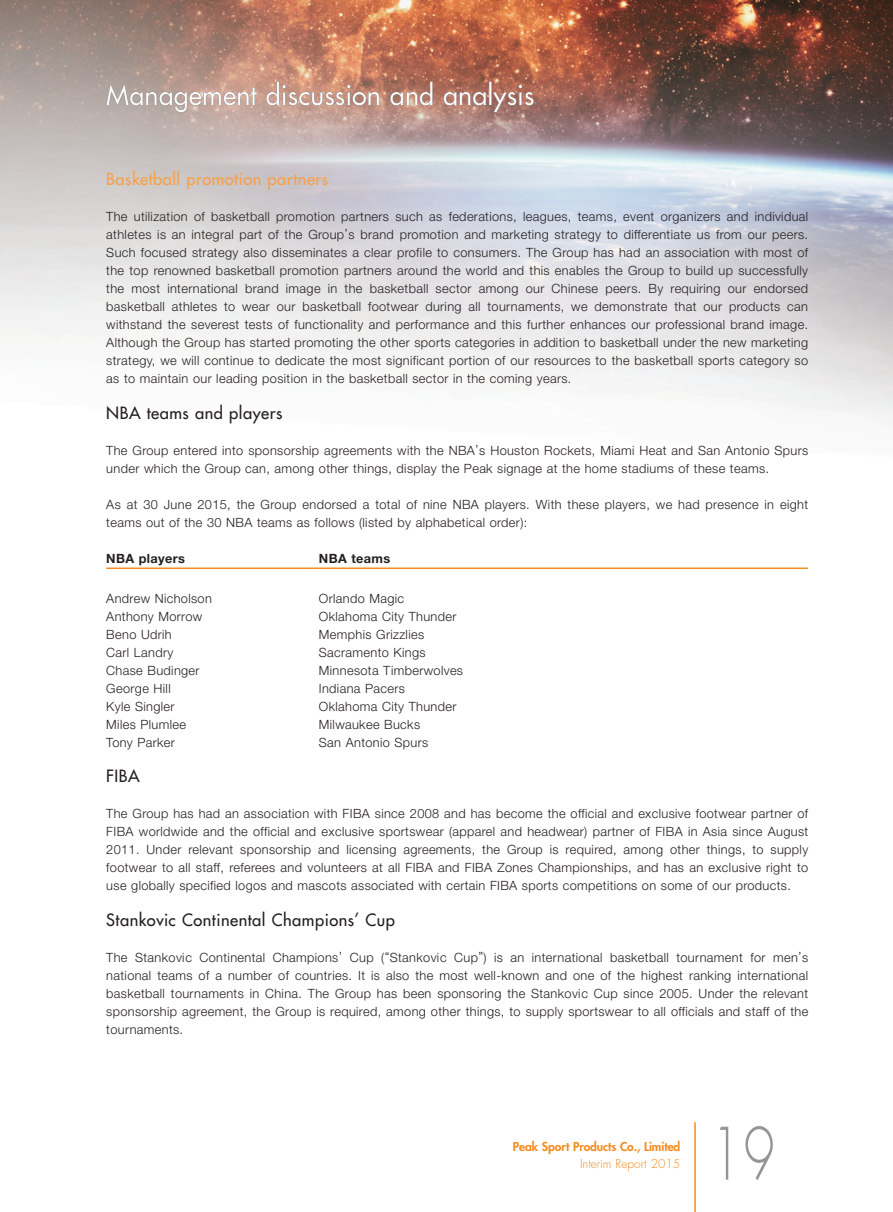
<style>
.page{position:relative;width:893px;height:1212px;background:#fff}
.page>*{position:absolute;margin:0;border:0;box-sizing:border-box;transform-origin:0 0}
.t1{font:300 70.2px "Futura Std";color:#939598;scale:.73 1}
.t2{font:500 27px "Futura Std";letter-spacing:.005em;color:#fff}
.Heading_4{font:500 16.5px "Futura Std";letter-spacing:.03em;color:#231f20}
.Heading_3{font:500 16.5px "Futura Std";letter-spacing:.03em;color:#f89f49}
.Body_Text{font:300 12.75px/18px "Helvetica Neue LT Std";letter-spacing:.03em;color:#231f20;text-align:justify}
.Body_Text-2{font:700 12.75px "Helvetica Neue LT Std";letter-spacing:.03em;color:#231f20}
.t3{font:800 12px "Futura Std";letter-spacing:-.005em;color:#f68b1f}
.t4{font:300 12px "Futura Std";letter-spacing:-.005em;color:#f68b1f}
</style>
<div class="page">
<img style="left:0;top:0;width:893px;height:424px">
<hr style="left:694px;top:1122px;width:2px;height:90px;background:#f68b1f">
<hr style="left:106px;top:567px;width:213px;height:2px;background:#f68b1f">
<hr style="left:319px;top:567px;width:489px;height:2px;background:#f68b1f">
<h2 class="t2" style="left:106px;top:78px;width:430px">Management discussion and analysis</h2>
<p class="Heading_3" style="left:106px;top:168px;width:223px">Basketball promotion partners</p>
<p class="Body_Text" style="left:106px;top:207px;width:703px">The utilization of basketball promotion partners such as federations, leagues, teams, event organizers and individual athletes is an integral part of the Group’s brand promotion and marketing strategy to differentiate us from our peers.<br>Such focused strategy also disseminates a clear profile to consumers. The Group has had an association with most of the top renowned basketball promotion partners around the world and this enables the Group to build up successfully the most international brand image in the basketball sector among our Chinese peers. By requiring our endorsed basketball athletes to wear our basketball footwear during all tournaments, we demonstrate that our products can withstand the severest tests of functionality and performance and this further enhances our professional brand image.<br>Although the Group has started promoting the other sports categories in addition to basketball under the new marketing strategy, we will continue to dedicate the most significant portion of our resources to the basketball sports category so as to maintain our leading position in the basketball sector in the coming years.</p>
<p class="Heading_4" style="left:106px;top:402px;width:178px">NBA teams and players</p>
<p class="Body_Text" style="left:106px;top:441px;width:703px">The Group entered into sponsorship agreements with the NBA’s Houston Rockets, Miami Heat and San Antonio Spurs under which the Group can, among other things, display the Peak signage at the home stadiums of these teams.</p>
<p class="Body_Text" style="left:106px;top:495px;width:703px">As at 30 June 2015, the Group endorsed a total of nine NBA players. With these players, we had presence in eight teams out of the 30 NBA teams as follows (listed by alphabetical order):</p>
<p class="Body_Text-2" style="left:106px;top:550px;width:80px">NBA players</p>
<p class="Body_Text-2" style="left:319px;top:550px;width:73px">NBA teams</p>
<p class="Body_Text" style="left:106px;top:590px;width:107px">Andrew Nicholson</p>
<p class="Body_Text" style="left:319px;top:590px;width:87px">Orlando Magic</p>
<p class="Body_Text" style="left:106px;top:608px;width:97px">Anthony Morrow</p>
<p class="Body_Text" style="left:319px;top:608px;width:139px">Oklahoma City Thunder</p>
<p class="Body_Text" style="left:106px;top:626px;width:67px">Beno Udrih</p>
<p class="Body_Text" style="left:319px;top:626px;width:107px">Memphis Grizzlies</p>
<p class="Body_Text" style="left:106px;top:644px;width:68px">Carl Landry</p>
<p class="Body_Text" style="left:319px;top:644px;width:108px">Sacramento Kings</p>
<p class="Body_Text" style="left:106px;top:662px;width:95px">Chase Budinger</p>
<p class="Body_Text" style="left:319px;top:662px;width:146px">Minnesota Timberwolves</p>
<p class="Body_Text" style="left:106px;top:680px;width:66px">George Hill</p>
<p class="Body_Text" style="left:319px;top:680px;width:88px">Indiana Pacers</p>
<p class="Body_Text" style="left:106px;top:698px;width:70px">Kyle Singler</p>
<p class="Body_Text" style="left:319px;top:698px;width:139px">Oklahoma City Thunder</p>
<p class="Body_Text" style="left:106px;top:716px;width:81px">Miles Plumlee</p>
<p class="Body_Text" style="left:319px;top:716px;width:103px">Milwaukee Bucks</p>
<p class="Body_Text" style="left:106px;top:734px;width:70px">Tony Parker</p>
<p class="Body_Text" style="left:319px;top:734px;width:111px">San Antonio Spurs</p>
<p class="Heading_4" style="left:106px;top:765px;width:35px">FIBA</p>
<p class="Body_Text" style="left:106px;top:804px;width:703px">The Group has had an association with FIBA since 2008 and has become the official and exclusive footwear partner of FIBA worldwide and the official and exclusive sportswear (apparel and headwear) partner of FIBA in Asia since August 2011. Under relevant sponsorship and licensing agreements, the Group is required, among other things, to supply footwear to all staff, referees and volunteers at all FIBA and FIBA Zones Championships, and has an exclusive right to use globally specified logos and mascots associated with certain FIBA sports competitions on some of our products.</p>
<p class="Heading_4" style="left:106px;top:909px;width:290px">Stankovic Continental Champions’ Cup</p>
<p class="Body_Text" style="left:106px;top:948px;width:703px">The Stankovic Continental Champions’ Cup (“Stankovic Cup”) is an international basketball tournament for men’s national teams of a number of countries. It is also the most well-known and one of the highest ranking international basketball tournaments in China. The Group has been sponsoring the Stankovic Cup since 2005. Under the relevant sponsorship agreement, the Group is required, among other things, to supply sportswear to all officials and staff of the tournaments.</p>
<p class="t3" style="left:513px;top:1139px;width:169px">Peak Sport Products Co., Limited</p>
<p class="t4" style="left:580px;top:1156px;width:102px">Interim Report 2015</p>
<h1 class="t1" style="left:710px;top:1111px;width:90px">19</h1>
</div>
